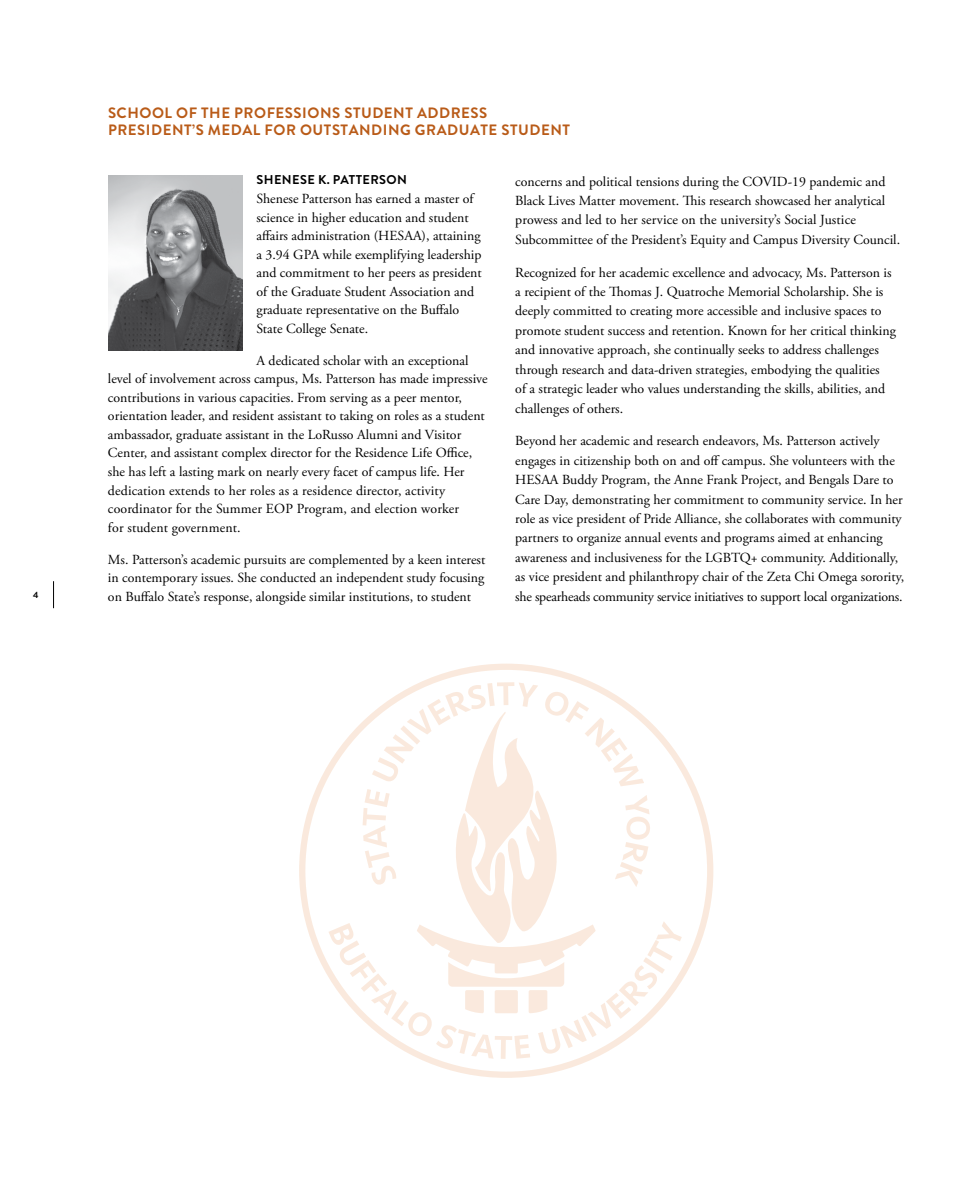
<style>
.page{position:relative;width:972px;height:1188px;background:#fff}
.page>*{position:absolute;margin:0;border:0;box-sizing:border-box;transform-origin:0 0}
.t1{font:700 15px/16.5px "Brandon Grotesque";letter-spacing:.035em;color:#b95b18}
.t2{font:13.8px/18.6px "Adobe Garamond Pro";color:#000}
.t3{font:700 12.75px "Brandon Grotesque";letter-spacing:.03em;color:#000}
.t4{font:700 9px "Brandon Grotesque";color:#000}
</style>
<div class="page">
<img style="left:108px;top:176px;width:135px;height:175px">
<svg style="left:299px;top:664px;width:414px;height:414px"></svg>
<svg style="left:53px;top:581px;width:1px;height:27px"></svg>
<p class="t4" style="left:33px;top:588px;width:7px">4</p>
<h2 class="t1" style="left:108px;top:105px;width:464px">SCHOOL OF THE PROFESSIONS STUDENT ADDRESS<br>PRESIDENT’S MEDAL FOR OUTSTANDING GRADUATE STUDENT</h2>
<h3 class="t3" style="left:257px;top:171px;width:152px">SHENESE K. PATTERSON</h3>
<p class="t2" style="left:256px;top:190px;width:227px">Shenese Patterson has earned a master of science in higher education and student affairs administration (HESAA), attaining a 3.94 GPA while exemplifying leadership and commitment to her peers as president of the Graduate Student Association and graduate representative on the Buffalo State College Senate.</p>
<p class="t2" style="left:108px;top:352px;width:381px;text-indent:149px">A dedicated scholar with an exceptional level of involvement across campus, Ms. Patterson has made impressive contributions in various capacities. From serving as a peer mentor, orientation leader, and resident assistant to taking on roles as a student ambassador, graduate assistant in the LoRusso Alumni and Visitor Center, and assistant complex director for the Residence Life Office, she has left a lasting mark on nearly every facet of campus life. Her dedication extends to her roles as a residence director, activity coordinator for the Summer EOP Program, and election worker<br>for student government.</p>
<p class="t2" style="left:108px;top:550px;width:379px;text-align:justify">Ms. Patterson’s academic pursuits are complemented by a keen interest in contemporary issues. She conducted an independent study focusing on Buffalo State’s response, alongside similar institutions, to student</p>
<p class="t2" style="left:515px;top:172px;width:386px;line-height:19.4px">concerns and political tensions during the COVID-19 pandemic and Black Lives Matter movement. This research showcased her analytical prowess and led to her service on the university’s Social Justice Subcommittee of the President’s Equity and Campus Diversity Council.</p>
<p class="t2" style="left:515px;top:263px;width:382px;line-height:19.4px">Recognized for her academic excellence and advocacy, Ms. Patterson is a recipient of the Thomas J. Quatroche Memorial Scholarship. She is deeply committed to creating more accessible and inclusive spaces to promote student success and retention. Known for her critical thinking and innovative approach, she continually seeks to address challenges through research and data-driven strategies, embodying the qualities<br>of a strategic leader who values understanding the skills, abilities, and challenges of others.</p>
<p class="t2" style="left:515px;top:432px;width:390px;line-height:19.4px">Beyond her academic and research endeavors, Ms. Patterson actively engages in citizenship both on and off campus. She volunteers with the HESAA Buddy Program, the Anne Frank Project, and Bengals Dare to Care Day, demonstrating her commitment to community service. In her role as vice president of Pride Alliance, she collaborates with community partners to organize annual events and programs aimed at enhancing awareness and inclusiveness for the LGBTQ+ community. Additionally, as vice president and philanthropy chair of the Zeta Chi Omega sorority, she spearheads community service initiatives to support local organizations.</p>
</div>
